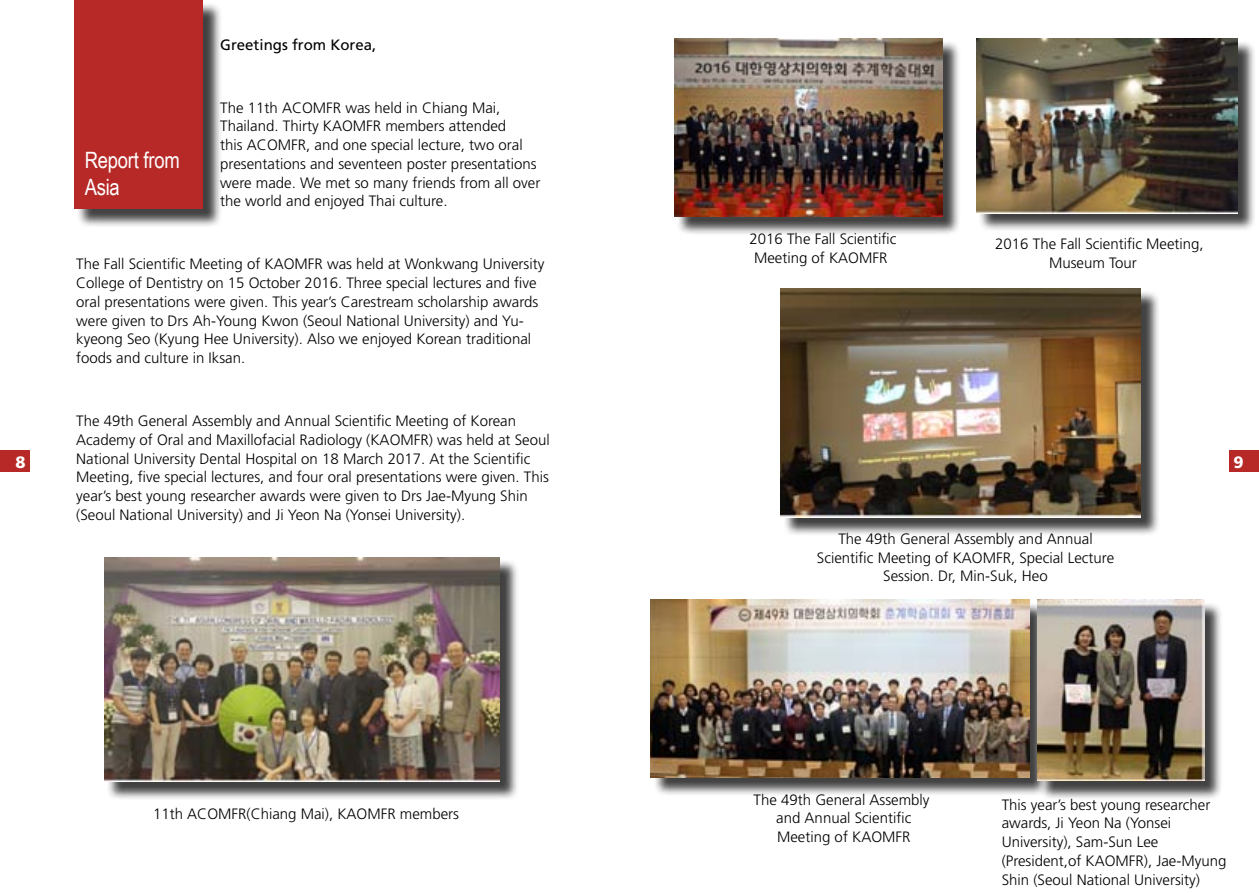
<style>
.page{position:relative;width:1259px;height:893px;background:#fff}
.page>*{position:absolute;margin:0;border:0;box-sizing:border-box;transform-origin:0 0}
.t1{font:22.5px/27px "Arial Narrow";color:#fff}
.t2{font:900 16.5px "Frutiger LT";color:#fff}
.t3{font:300 15px/18.8px "Frutiger LT";color:#000}
.t4{font:15px "Frutiger LT";color:#000}
</style>
<div class="page">
<div style="left:1229px;top:451px;width:30px;height:21px;background:#b62927"></div>
<div style="left:0;top:451px;width:30px;height:21px;background:#b62927"></div>
<div style="left:77px;top:3px;width:145px;height:225px;background:#000;opacity:.75"></div>
<div style="left:74px;top:0;width:129px;height:209px;background:#b62927"></div>
<div style="left:107px;top:560px;width:411px;height:240px;background:#000;opacity:.75"></div>
<img style="left:104px;top:557px;width:396px;height:225px">
<div style="left:676px;top:41px;width:285px;height:195px;background:#000;opacity:.75"></div>
<img style="left:674px;top:38px;width:268px;height:179px">
<div style="left:978px;top:41px;width:278px;height:190px;background:#000;opacity:.75"></div>
<img style="left:976px;top:38px;width:261px;height:175px">
<div style="left:783px;top:291px;width:376px;height:246px;background:#000;opacity:.75"></div>
<img style="left:780px;top:288px;width:361px;height:229px">
<div style="left:653px;top:602px;width:395px;height:194px;background:#000;opacity:.75"></div>
<img style="left:651px;top:600px;width:378px;height:177px">
<div style="left:1040px;top:602px;width:183px;height:198px;background:#000;opacity:.75"></div>
<img style="left:1037px;top:600px;width:167px;height:181px">
<h1 class="t1" style="left:85px;top:145px;width:97px">Report from<br>Asia</h1>
<p class="t4" style="left:220px;top:35px;width:157px">Greetings from Korea,</p>
<p class="t3" style="left:220px;top:98px;width:322px">The 11th ACOMFR was held in Chiang Mai, Thailand. Thirty KAOMFR members attended<br>this ACOMFR, and one special lecture, two oral presentations and seventeen poster presentations were made. We met so many friends from all over the world and enjoyed Thai culture.</p>
<p class="t3" style="left:76px;top:255px;width:470px">The Fall Scientific Meeting of KAOMFR was held at Wonkwang University College of Dentistry on 15 October 2016. Three special lectures and five oral presentations were given. This year’s Carestream scholarship awards were given to Drs Ah-Young Kwon (Seoul National University) and Yu&shy;kyeong Seo (Kyung Hee University). Also we enjoyed Korean traditional foods and culture in Iksan.</p>
<p class="t3" style="left:749px;top:230px;width:148px;text-align:center">2016 The Fall Scientific<br>Meeting of KAOMFR</p>
<p class="t3" style="left:1049px;top:235px;width:156px;text-indent:-54px">2016 The Fall Scientific Meeting,<br>Museum Tour</p>
<p class="t3" style="left:76px;top:412px;width:475px">The 49th General Assembly and Annual Scientific Meeting of Korean Academy of Oral and Maxillofacial Radiology (KAOMFR) was held at Seoul National University Dental Hospital on 18 March 2017. At the Scientific Meeting, five special lectures, and four oral presentations were given. This year’s best young researcher awards were given to Drs Jae-Myung Shin (Seoul National University) and Ji Yeon Na (Yonsei University).</p>
<p class="t2" style="left:15px;top:452px;width:12px">8</p>
<p class="t2" style="left:1233px;top:452px;width:12px">9</p>
<p class="t3" style="left:153px;top:805px;width:307px">11th ACOMFR(Chiang Mai), KAOMFR members</p>
<p class="t3" style="left:817px;top:530px;width:299px;text-align:center">The 49th General Assembly and Annual<br>Scientific Meeting of KAOMFR, Special Lecture<br>Session. Dr, Min-Suk, Heo</p>
<p class="t3" style="left:753px;top:790px;width:177px;text-align:center">The 49th General Assembly and Annual Scientific<br>Meeting of KAOMFR</p>
<p class="t3" style="left:1001px;top:795px;width:226px">This year’s best young researcher awards, Ji Yeon Na (Yonsei<br>University), Sam-Sun Lee (President,of KAOMFR), Jae-Myung<br>Shin (Seoul National University)</p>
</div>
